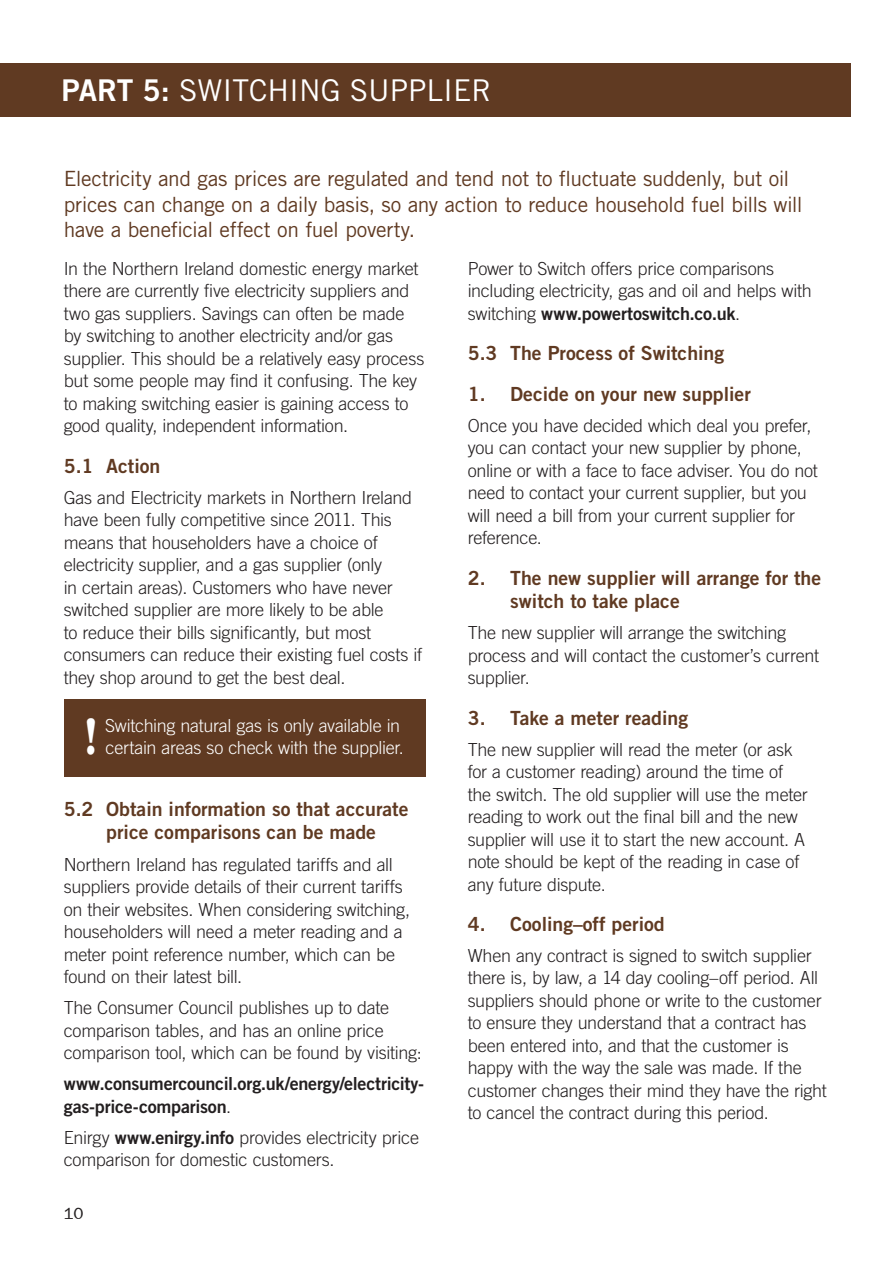
<style>
.page{position:relative;width:893px;height:1263px;background:#fff}
.page>*{position:absolute;margin:0;border:0;box-sizing:border-box;transform-origin:0 0}
.t1{font:condensed 45px "Bernard";color:#fff}
.t2{font:30px "Trade Gothic LT Std";color:#fff}
.t3{font:21px/25.2px "Trade Gothic LT Std";letter-spacing:-.02em;color:#603a22}
.t4{font:19.5px/23.4px "Trade Gothic LT Std Bd 2";color:#603a22;text-align:center}
.t5{font:300 18px/22.5px "Trade Gothic LT Std";letter-spacing:-.015em;color:#231f20}
.t6{font:18px/22.5px "Trade Gothic LT Std Bd 2";letter-spacing:-.015em;color:#231f20}
.t7{font:300 18px "Trade Gothic LT Std";letter-spacing:-.015em;color:#fff}
.t8{font:300 18px "Franklin Gothic";color:#231f20}
.s1{font-family:"Trade Gothic LT Std Bd 2"}
.s2{font-family:"Trade Gothic LT Std";font-weight:300}
.s3{font-family:"Trade Gothic LT Std Bd 2";font-weight:400}
</style>
<div class="page">
<div style="left:0;top:64px;width:850px;height:53px;background:#603a22"></div>
<div style="left:64px;top:699px;width:361px;height:78px;background:#603a22"></div>
<h2 class="t2" style="left:62px;top:72px;width:431px"><span class="s1">PART 5:</span> SWITCHING SUPPLIER</h2>
<p class="t3" style="left:64px;top:166px;width:740px">Electricity and gas prices are regulated and tend not to fluctuate suddenly, but oil prices can change on a daily basis, so any action to reduce household fuel bills will have a beneficial effect on fuel poverty.</p>
<p class="t5" style="left:64px;top:257px;width:362px">In the Northern Ireland domestic energy market there are currently five electricity suppliers and two gas suppliers. Savings can often be made by switching to another electricity and/or gas supplier. This should be a relatively easy process but some people may find it confusing. The key to making switching easier is gaining access to good quality, independent information.</p>
<p class="t4" style="left:64px;top:454px;width:98px">5.1 Action</p>
<p class="t5" style="left:64px;top:486px;width:360px">Gas and Electricity markets in Northern Ireland have been fully competitive since 2011. This means that householders have a choice of electricity supplier, and a gas supplier (only<br>in certain areas). Customers who have never switched supplier are more likely to be able<br>to reduce their bills significantly, but most consumers can reduce their existing fuel costs if they shop around to get the best deal.</p>
<p class="t7" style="left:105px;top:715px;width:297px">Switching natural gas is only available in</p>
<p class="t5" style="left:468px;top:257px;width:346px">Power to Switch offers price comparisons including electricity, gas and oil and helps with</p>
<p class="t6" style="left:468px;top:302px;width:274px"><span class="s2">switching</span> www.powertoswitch.co.uk<span class="s2">.</span></p>
<p class="t4" style="left:468px;top:341px;width:258px">5.3 The Process of Switching</p>
<p class="t4" style="left:468px;top:382px;width:285px">1. Decide on your new supplier</p>
<p class="t5" style="left:468px;top:414px;width:352px">Once you have decided which deal you prefer, you can contact your new supplier by phone, online or with a face to face adviser. You do not need to contact your current supplier, but you will need a bill from your current supplier for reference.</p>
<p class="t4" style="left:510px;top:566px;width:312px;text-align:left;text-indent:-43px">2. The new supplier will arrange for the switch to take place</p>
<p class="t5" style="left:468px;top:621px;width:353px">The new supplier will arrange the switching process and will contact the customer’s current supplier.</p>
<p class="t4" style="left:468px;top:705px;width:222px">3. Take a meter reading</p>
<p class="t5" style="left:468px;top:738px;width:341px">The new supplier will read the meter (or ask for a customer reading) around the time of the switch. The old supplier will use the meter reading to work out the final bill and the new supplier will use it to start the new account. A note should be kept of the reading in case of any future dispute.</p>
<p class="t4" style="left:468px;top:912px;width:198px">4. Cooling–off period</p>
<p class="t5" style="left:468px;top:944px;width:361px">When any contract is signed to switch supplier there is, by law, a 14 day cooling–off period. All suppliers should phone or write to the customer to ensure they understand that a contract has been entered into, and that the customer is happy with the way the sale was made. If the customer changes their mind they have the right to cancel the contract during this period.</p>
<h1 class="t1" style="left:85px;top:711px;width:13px">!</h1>
<p class="t7" style="left:106px;top:737px;width:300px">certain areas so check with the supplier.</p>
<p class="t4" style="left:64px;top:797px;width:346px">5.2 Obtain information so that accurate price comparisons can be made</p>
<p class="t5" style="left:64px;top:853px;width:348px">Northern Ireland has regulated tariffs and all suppliers provide details of their current tariffs on their websites. When considering switching, householders will need a meter reading and a meter point reference number, which can be found on their latest bill.</p>
<p class="t5" style="left:64px;top:996px;width:360px">The Consumer Council publishes up to date comparison tables, and has an online price comparison tool, which can be found by visiting:</p>
<p class="t6" style="left:64px;top:1072px;width:362px">www.consumercouncil.org.uk/energy/electricity&shy;gas-price-comparison<span class="s2">.</span></p>
<p class="t5" style="left:64px;top:1125px;width:357px">Enirgy <span class="s3">www.enirgy.info</span> provides electricity price comparison for domestic customers.</p>
<p class="t8" style="left:64px;top:1204px;width:21px">10</p>
</div>
